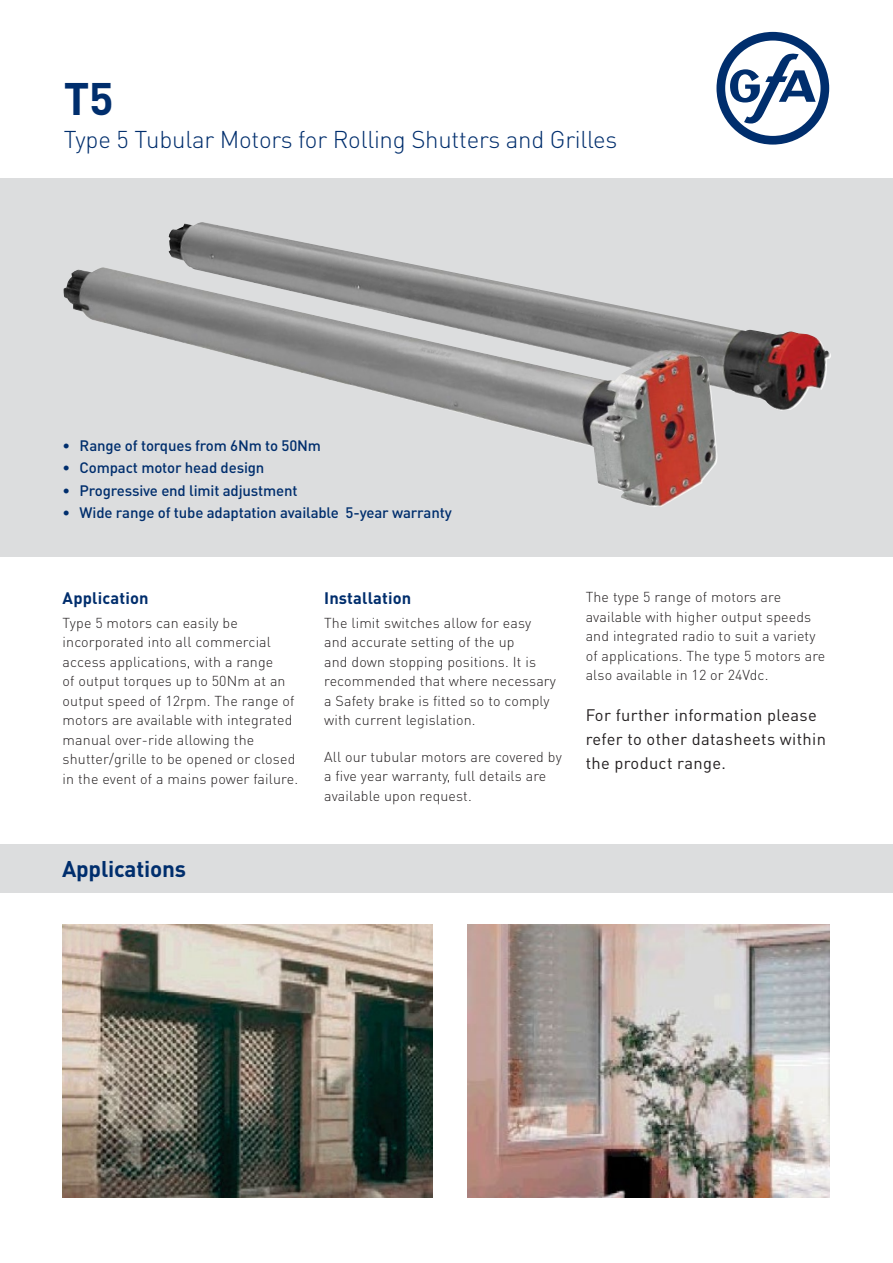
<style>
.page{position:relative;width:893px;height:1263px;background:#fff}
.page>*{position:absolute;margin:0;border:0;box-sizing:border-box;transform-origin:0 0}
.t1{font:700 45px "DIN Pro";color:#002e6d}
.t2{font:300 24px "DIN Pro";letter-spacing:-.01em;color:#002e6d}
.t3{font:700 22.5px "DIN Pro";letter-spacing:-.01em;color:#002e6d}
.t4{font:16.5px/24px "DIN Pro";letter-spacing:.02em;color:#231f20}
.t5{font:700 16.5px "DIN Pro";letter-spacing:.01em;color:#002e6d}
.t6{font:500 15px "DIN Pro";letter-spacing:-.01em;color:#002e6d}
.t7{font:300 14.25px/19.5px "DIN Pro";letter-spacing:.01em;color:#231f20}
</style>
<div class="page">
<div style="left:0;top:178px;width:893px;height:379px;background:#dcddde"></div>
<img style="left:63px;top:222px;width:768px;height:285px">
<svg style="left:716px;top:32px;width:113px;height:113px"></svg>
<div style="left:0;top:844px;width:893px;height:48px;background:#dcddde"></div>
<img style="left:63px;top:925px;width:370px;height:273px">
<img style="left:468px;top:925px;width:361px;height:273px">
<h1 class="t1" style="left:64px;top:68px;width:51px">T5</h1>
<h2 class="t2" style="left:64px;top:123px;width:555px">Type 5 Tubular Motors for Rolling Shutters and Grilles</h2>
<p class="t6" style="left:63px;top:435px;width:260px">• Range of torques from 6Nm to 50Nm</p>
<p class="t6" style="left:63px;top:457px;width:203px">• Compact motor head design</p>
<p class="t6" style="left:63px;top:480px;width:236px">• Progressive end limit adjustment</p>
<p class="t6" style="left:63px;top:502px;width:391px">• Wide range of tube adaptation available 5-year warranty</p>
<p class="t5" style="left:63px;top:587px;width:87px">Application</p>
<p class="t7" style="left:63px;top:612px;width:237px">Type 5 motors can easily be incorporated into all commercial access applications, with a range<br>of output torques up to 50Nm at an output speed of 12rpm. The range of motors are available with integrated manual over-ride allowing the shutter/grille to be opened or closed in the event of a mains power failure.</p>
<h3 class="t3" style="left:62px;top:853px;width:125px">Applications</h3>
<p class="t5" style="left:324px;top:587px;width:89px">Installation</p>
<p class="t7" style="left:324px;top:612px;width:233px">The limit switches allow for easy and accurate setting of the up<br>and down stopping positions. It is recommended that where necessary a Safety brake is fitted so to comply with current legislation.</p>
<p class="t7" style="left:324px;top:746px;width:239px">All our tubular motors are covered by a five year warranty, full details are available upon request.</p>
<p class="t7" style="left:586px;top:587px;width:241px">The type 5 range of motors are available with higher output speeds and integrated radio to suit a variety of applications. The type 5 motors are also available in 12 or 24Vdc.</p>
<p class="t4" style="left:586px;top:703px;width:242px">For further information please refer to other datasheets within the product range.</p>
</div>
